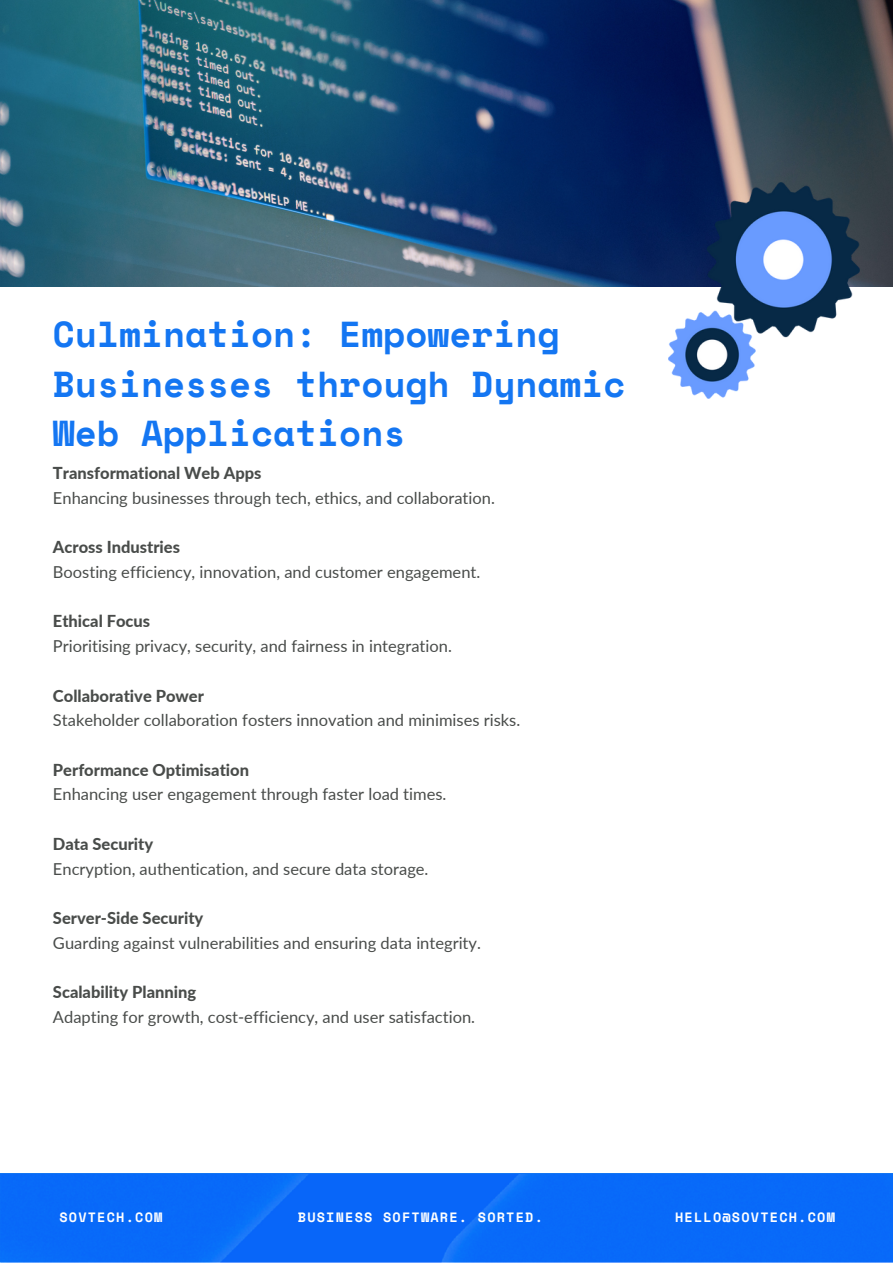
<style>
.page{position:relative;width:893px;height:1264px;background:#fff}
.page>*{position:absolute;margin:0;border:0;box-sizing:border-box;transform-origin:0 0}
.t1{font:700 36px/49.5px "Space Mono";color:#1476f2}
.t2{font:16.5px "Lato";color:#494c4a}
.t3{font:800 16.5px "Lato";color:#494c4a}
.t4{font:700 13.5px "Space Mono";letter-spacing:.09em;color:#fff}
</style>
<div class="page">
<img style="left:0;top:0;width:892px;height:286px">
<div style="left:0;top:1174px;width:892px;height:88px;background:#0869f9"></div>
<img style="left:668px;top:182px;width:191px;height:216px">
<p class="t1" style="left:53px;top:309px;width:574px">Culmination: Empowering<br>Businesses through Dynamic<br>Web Applications</p>
<p class="t3" style="left:53px;top:462px;width:210px">Transformational Web Apps</p>
<p class="t2" style="left:53px;top:487px;width:443px">Enhancing businesses through tech, ethics, and collaboration.</p>
<p class="t3" style="left:53px;top:537px;width:128px">Across Industries</p>
<p class="t2" style="left:53px;top:561px;width:429px">Boosting efficiency, innovation, and customer engagement.</p>
<p class="t3" style="left:53px;top:611px;width:99px">Ethical Focus</p>
<p class="t2" style="left:53px;top:635px;width:400px">Prioritising privacy, security, and fairness in integration.</p>
<p class="t3" style="left:53px;top:685px;width:152px">Collaborative Power</p>
<p class="t2" style="left:53px;top:710px;width:469px">Stakeholder collaboration fosters innovation and minimises risks.</p>
<p class="t3" style="left:53px;top:759px;width:197px">Performance Optimisation</p>
<p class="t2" style="left:53px;top:784px;width:395px">Enhancing user engagement through faster load times.</p>
<p class="t3" style="left:53px;top:833px;width:102px">Data Security</p>
<p class="t2" style="left:53px;top:858px;width:377px">Encryption, authentication, and secure data storage.</p>
<p class="t3" style="left:53px;top:907px;width:152px">Server-Side Security</p>
<p class="t2" style="left:53px;top:932px;width:429px">Guarding against vulnerabilities and ensuring data integrity.</p>
<p class="t3" style="left:53px;top:982px;width:145px">Scalability Planning</p>
<p class="t2" style="left:53px;top:1006px;width:423px">Adapting for growth, cost-efficiency, and user satisfaction.</p>
<p class="t4" style="left:59px;top:1206px;width:104px">SOVTECH.COM</p>
<p class="t4" style="left:298px;top:1206px;width:246px">BUSINESS SOFTWARE. SORTED.</p>
<p class="t4" style="left:675px;top:1206px;width:161px">HELLO@SOVTECH.COM</p>
</div>
